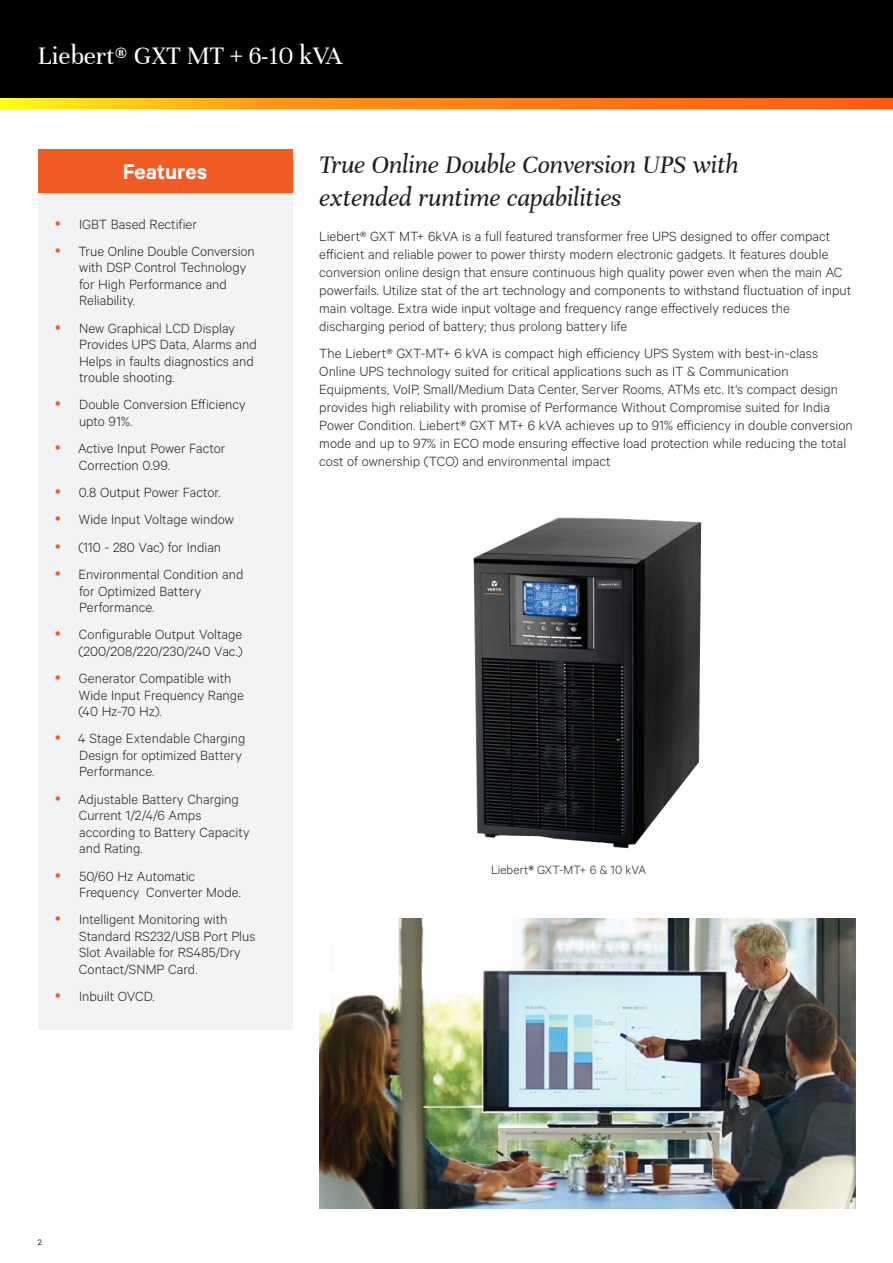
<style>
.page{position:relative;width:893px;height:1263px;background:#fff}
.page>*{position:absolute;margin:0;border:0;box-sizing:border-box;transform-origin:0 0}
.Vertiv_Lead-in{font:italic 27px/33px "Unna";letter-spacing:-.01em;color:#231f20}
.t1{font:27px "Unna";color:#fff}
.Orange_Box_Heading{font:600 24px "Calibre";color:#fff}
.Vertiv_Body_Text{font:300 15px/16.5px "Calibre";color:#231f20}
.Vertiv_Body_Text-2{font:300 13.5px "Calibre";letter-spacing:.005em;color:#231f20}
.t2{font:9px "Calibre";color:#231f20}
.s1{font-weight:600}
</style>
<div class="page">
<div style="left:0;top:0;width:893px;height:108px;background:#000"></div>
<svg style="left:0;top:98px;width:893px;height:11px;background:#ff9014"></svg>
<img style="left:319px;top:919px;width:536px;height:290px">
<div style="left:38px;top:193px;width:254px;height:837px;background:#f2f3f4"></div>
<div style="left:38px;top:149px;width:254px;height:44px;background:#f15b24"></div>
<img style="left:473px;top:517px;width:229px;height:332px">
<h1 class="t1" style="left:38px;top:40px;width:306px">Liebert® GXT MT + 6-10 kVA</h1>
<p class="Orange_Box_Heading" style="left:123px;top:157px;width:86px">Features</p>
<p class="Vertiv_Body_Text" style="left:79px;top:215px;width:119px">IGBT Based Rectifier</p>
<p class="Vertiv_Body_Text" style="left:79px;top:242px;width:178px">True Online Double Conversion with DSP Control Technology for High Performance and<br>Reliability.</p>
<p class="Vertiv_Body_Text" style="left:79px;top:319px;width:179px">New Graphical LCD Display<br>Provides UPS Data, Alarms and<br>Helps in faults diagnostics and trouble shooting.</p>
<p class="Vertiv_Body_Text" style="left:79px;top:396px;width:168px">Double Conversion Efficiency upto 91%.</p>
<p class="Vertiv_Body_Text" style="left:78px;top:440px;width:149px">Active Input Power Factor<br>Correction 0.99.</p>
<p class="Vertiv_Body_Text" style="left:79px;top:483px;width:143px">0.8 Output Power Factor.</p>
<p class="Vertiv_Body_Text" style="left:79px;top:511px;width:156px">Wide Input Voltage window</p>
<p class="Vertiv_Body_Text" style="left:79px;top:538px;width:144px">(110 - 280 Vac) for Indian</p>
<p class="Vertiv_Body_Text" style="left:79px;top:565px;width:166px">Environmental Condition and for Optimized Battery<br>Performance.</p>
<p class="Vertiv_Body_Text" style="left:79px;top:626px;width:165px">Configurable Output Voltage (200/208/220/230/240 Vac.)</p>
<p class="Vertiv_Body_Text" style="left:79px;top:669px;width:167px">Generator Compatible with<br>Wide Input Frequency Range (40 Hz-70 Hz).</p>
<p class="Vertiv_Body_Text" style="left:78px;top:730px;width:168px">4 Stage Extendable Charging<br>Design for optimized Battery<br>Performance.</p>
<p class="Vertiv_Body_Text" style="left:78px;top:790px;width:173px">Adjustable Battery Charging<br>Current 1/2/4/6 Amps according to Battery Capacity and Rating.</p>
<p class="Vertiv_Body_Text" style="left:79px;top:867px;width:163px">50/60 Hz Automatic<br>Frequency Converter Mode.</p>
<p class="Vertiv_Body_Text" style="left:79px;top:911px;width:178px">Intelligent Monitoring with<br>Standard RS232/USB Port Plus<br>Slot Available for RS485/Dry<br>Contact/SNMP Card.</p>
<p class="Vertiv_Body_Text" style="left:79px;top:987px;width:77px">Inbuilt OVCD.</p>
<p class="Vertiv_Lead-in" style="left:319px;top:148px;width:421px">True Online Double Conversion UPS with extended runtime capabilities</p>
<p class="Vertiv_Body_Text" style="left:319px;top:227px;width:533px;line-height:18px">Liebert® GXT MT+ 6kVA is a full featured transformer free UPS designed to offer compact efficient and reliable power to power thirsty modern electronic gadgets. It features double conversion online design that ensure continuous high quality power even when the main AC powerfails. Utilize stat of the art technology and components to withstand fluctuation of input main voltage. Extra wide input voltage and frequency range effectively reduces the discharging period of battery; thus prolong battery life</p>
<p class="Vertiv_Body_Text" style="left:319px;top:344px;width:535px;line-height:18px">The Liebert® GXT-MT+ 6 kVA is compact high efficiency UPS System with best-in-class Online UPS technology suited for critical applications such as IT &amp; Communication Equipments, VoIP, Small/Medium Data Center, Server Rooms, ATMs etc. It's compact design provides high reliability with promise of Performance Without Compromise suited for India Power Condition. Liebert® GXT MT+ 6 kVA achieves up to 91% efficiency in double conversion mode and up to 97% in ECO mode ensuring effective load protection while reducing the total cost of ownership (TCO) and environmental impact</p>
<p class="Vertiv_Body_Text-2" style="left:491px;top:861px;width:157px">Liebert<span class="s1">®</span> GXT-MT+ 6 &amp; 10 kVA</p>
<p class="t2" style="left:38px;top:1236px;width:6px">2</p>
</div>
